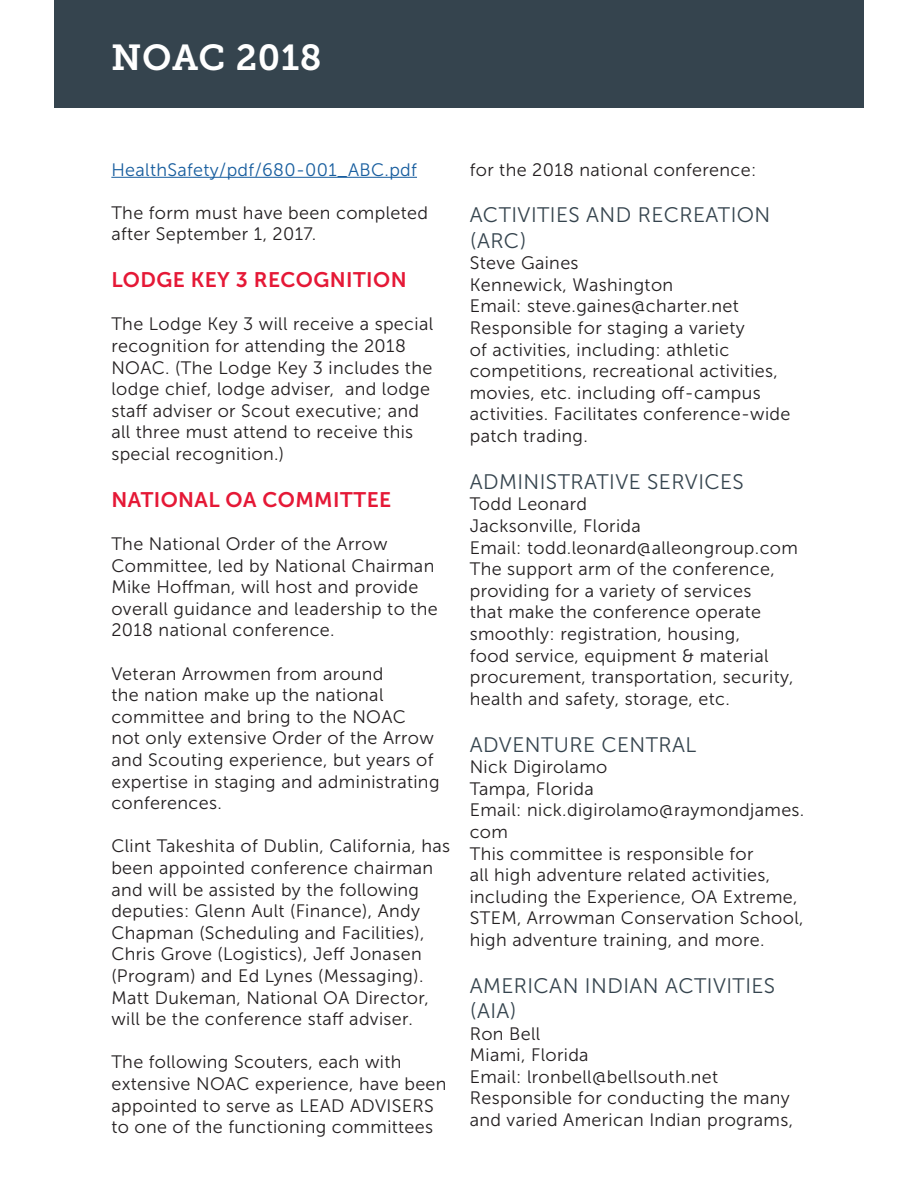
<style>
.page{position:relative;width:918px;height:1188px;background:#fff}
.page>*{position:absolute;margin:0;border:0;box-sizing:border-box;transform-origin:0 0}
.t1{font:36px "Museo Slab 700";letter-spacing:.015em;color:#fff}
.t2{font:21px/25.2px "Museo Sans 300";letter-spacing:.02em;color:#35444e}
.t3{font:21px "Museo Sans 700";letter-spacing:.02em;color:#e51836}
.t4{font:18px/21.6px "Museo Sans 300";letter-spacing:.02em;color:#231f20}
.t5{font:18px "Museo Sans 300";letter-spacing:.02em;color:#175d9e}
</style>
<div class="page">
<div style="left:54px;top:0;width:810px;height:108px;background:#35444e"></div>
<hr style="left:111px;top:177px;width:306px;height:1px;background:#175d9e">
<p class="t1" style="left:111px;top:37px;width:212px">NOAC 2018</p>
<p class="t5" style="left:111px;top:160px;width:307px">HealthSafety/pdf/680-001_ABC.pdf</p>
<p class="t4" style="left:111px;top:202px;width:318px">The form must have been completed after September 1, 2017.</p>
<p class="t3" style="left:111px;top:268px;width:297px">LODGE KEY 3 RECOGNITION</p>
<p class="t4" style="left:111px;top:313px;width:323px">The Lodge Key 3 will receive a special recognition for attending the 2018<br>NOAC. (The Lodge Key 3 includes the lodge chief, lodge adviser, and lodge staff adviser or Scout executive; and all three must attend to receive this special recognition.)</p>
<p class="t3" style="left:111px;top:488px;width:281px">NATIONAL OA COMMITTEE</p>
<p class="t4" style="left:111px;top:533px;width:328px">The National Order of the Arrow Committee, led by National Chairman Mike Hoffman, will host and provide overall guidance and leadership to the 2018 national conference.</p>
<p class="t4" style="left:111px;top:663px;width:330px">Veteran Arrowmen from around<br>the nation make up the national committee and bring to the NOAC<br>not only extensive Order of the Arrow and Scouting experience, but years of expertise in staging and administrating conferences.</p>
<p class="t4" style="left:111px;top:835px;width:340px">Clint Takeshita of Dublin, California, has been appointed conference chairman and will be assisted by the following deputies: Glenn Ault (Finance), Andy Chapman (Scheduling and Facilities), Chris Grove (Logistics), Jeff Jonasen (Program) and Ed Lynes (Messaging).<br>Matt Dukeman, National OA Director, will be the conference staff adviser.</p>
<p class="t4" style="left:111px;top:1051px;width:337px">The following Scouters, each with extensive NOAC experience, have been appointed to serve as LEAD ADVISERS to one of the functioning committees</p>
<p class="t4" style="left:470px;top:159px;width:288px">for the 2018 national conference:</p>
<p class="t2" style="left:470px;top:203px;width:302px">ACTIVITIES AND RECREATION (ARC)</p>
<p class="t4" style="left:470px;top:252px;width:110px">Steve Gaines</p>
<p class="t4" style="left:470px;top:274px;width:205px">Kennewick, Washington</p>
<p class="t4" style="left:470px;top:295px;width:271px">Email: steve.gaines@charter.net</p>
<p class="t4" style="left:470px;top:317px;width:322px">Responsible for staging a variety<br>of activities, including: athletic competitions, recreational activities, movies, etc. including off-campus activities. Facilitates conference-wide patch trading.</p>
<p class="t2" style="left:470px;top:469px;width:276px">ADMINISTRATIVE SERVICES</p>
<p class="t4" style="left:470px;top:493px;width:119px">Todd Leonard</p>
<p class="t4" style="left:470px;top:515px;width:173px">Jacksonville, Florida</p>
<p class="t4" style="left:470px;top:537px;width:330px">Email: todd.leonard@alleongroup.com</p>
<p class="t4" style="left:470px;top:558px;width:325px">The support arm of the conference, providing for a variety of services<br>that make the conference operate smoothly: registration, housing,<br>food service, equipment &amp; material procurement, transportation, security, health and safety, storage, etc.</p>
<p class="t2" style="left:470px;top:732px;width:228px">ADVENTURE CENTRAL</p>
<p class="t4" style="left:470px;top:756px;width:139px">Nick Digirolamo</p>
<p class="t4" style="left:470px;top:778px;width:126px">Tampa, Florida</p>
<p class="t4" style="left:470px;top:799px;width:336px">Email: nick.digirolamo@raymondjames. com</p>
<p class="t4" style="left:470px;top:843px;width:335px">This committee is responsible for<br>all high adventure related activities, including the Experience, OA Extreme, STEM, Arrowman Conservation School, high adventure training, and more.</p>
<p class="t2" style="left:470px;top:973px;width:307px">AMERICAN INDIAN ACTIVITIES (AIA)</p>
<p class="t4" style="left:470px;top:1023px;width:72px">Ron Bell</p>
<p class="t4" style="left:470px;top:1044px;width:120px">Miami, Florida</p>
<p class="t4" style="left:470px;top:1066px;width:250px">Email: lronbell@bellsouth.net</p>
<p class="t4" style="left:470px;top:1087px;width:325px">Responsible for conducting the many and varied American Indian programs,</p>
</div>
